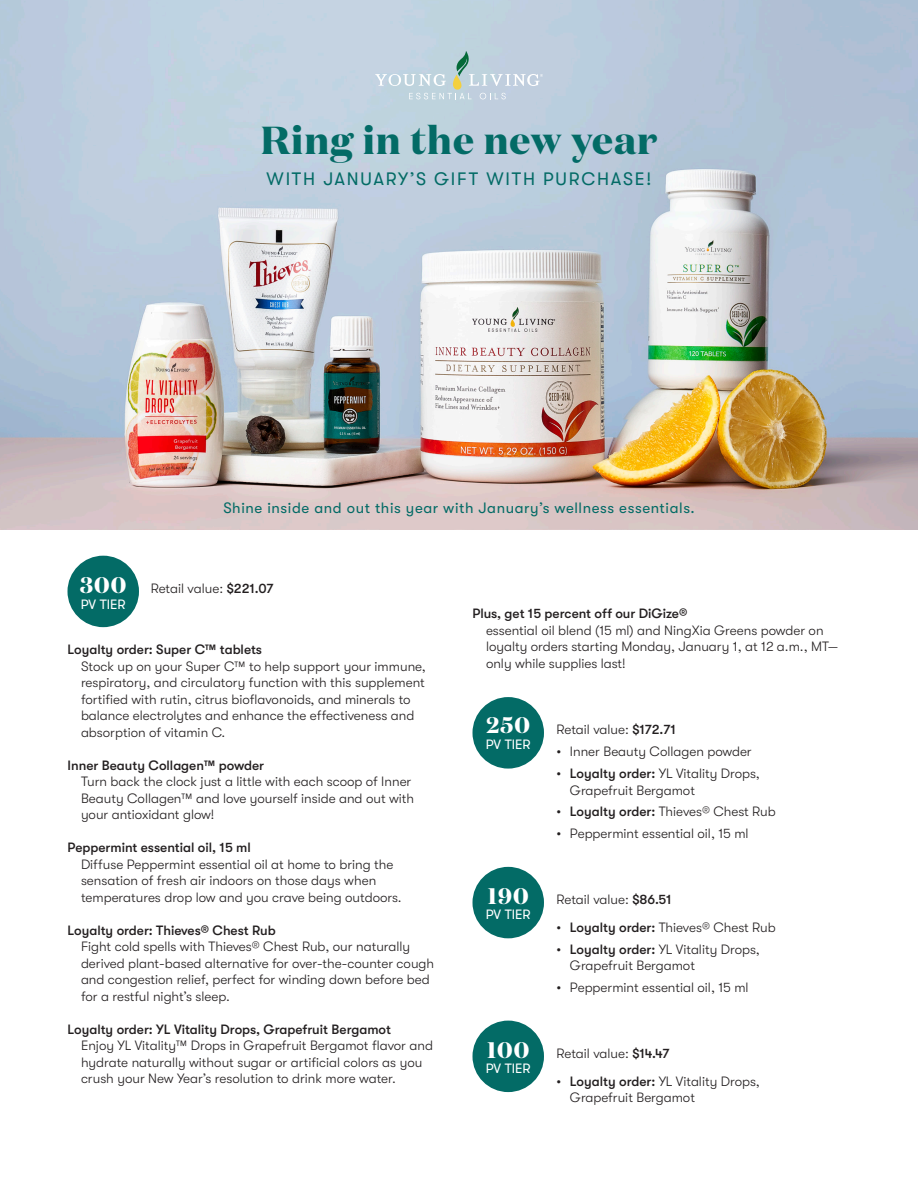
<style>
.page{position:relative;width:918px;height:1188px;background:#fff}
.page>*{position:absolute;margin:0;border:0;box-sizing:border-box;transform-origin:0 0}
.t1{font:700 39px "Domaine Display";letter-spacing:.025em;color:#036b66}
.t2{font:700 22.5px "Domaine Display";letter-spacing:.05em;color:#fff}
.t3{font:18px "GT Walsheim Pro";letter-spacing:.1em;color:#036b66}
.t4{font:15px "GT Walsheim Pro";letter-spacing:.04em;color:#036b66}
.t5{font:300 13.5px/16.5px "GT Walsheim Pro";color:#231f20}
.t6{font:500 13.5px "GT Walsheim Pro";color:#231f20}
.t7{font:13.5px "GT Walsheim Pro";color:#fff}
.s1{font-weight:500}
</style>
<div class="page">
<img style="left:0;top:0;width:918px;height:529px">
<div style="left:67px;top:556px;width:72px;height:71px;background:#036b66;border-radius:50%"></div>
<div style="left:472px;top:697px;width:72px;height:72px;background:#036b66;border-radius:50%"></div>
<div style="left:472px;top:867px;width:72px;height:71px;background:#036b66;border-radius:50%"></div>
<div style="left:472px;top:1021px;width:72px;height:71px;background:#036b66;border-radius:50%"></div>
<svg style="left:375px;top:51px;width:168px;height:48px;background:#c2d2dc"></svg>
<p class="t1" style="left:261px;top:115px;width:398px">Ring in the new year</p>
<p class="t3" style="left:267px;top:169px;width:386px">WITH JANUARY’S GIFT WITH PURCHASE!</p>
<p class="t2" style="left:80px;top:570px;width:48px">300</p>
<p class="t4" style="left:223px;top:499px;width:473px">Shine inside and out this year with January’s wellness essentials.</p>
<p class="t5" style="left:151px;top:580px;width:124px">Retail value: <span class="s1">$221.07</span></p>
<p class="t7" style="left:81px;top:597px;width:46px">PV TIER</p>
<p class="t6" style="left:68px;top:642px;width:196px">Loyalty order: Super C™ tablets</p>
<p class="t5" style="left:81px;top:658px;width:346px">Stock up on your Super C™ to help support your immune, respiratory, and circulatory function with this supplement fortified with rutin, citrus bioflavonoids, and minerals to balance electrolytes and enhance the effectiveness and absorption of vitamin C.</p>
<p class="t6" style="left:68px;top:757px;width:198px">Inner Beauty Collagen™ powder</p>
<p class="t5" style="left:81px;top:773px;width:335px">Turn back the clock just a little with each scoop of Inner<br>Beauty Collagen™ and love yourself inside and out with your antioxidant glow!</p>
<p class="t6" style="left:68px;top:840px;width:185px">Peppermint essential oil, 15 ml</p>
<p class="t5" style="left:81px;top:856px;width:322px">Diffuse Peppermint essential oil at home to bring the sensation of fresh air indoors on those days when temperatures drop low and you crave being outdoors.</p>
<p class="t6" style="left:68px;top:922px;width:210px">Loyalty order: Thieves® Chest Rub</p>
<p class="t5" style="left:81px;top:938px;width:355px">Fight cold spells with Thieves® Chest Rub, our naturally derived plant-based alternative for over-the-counter cough and congestion relief, perfect for winding down before bed for a restful night’s sleep.</p>
<p class="t6" style="left:68px;top:1021px;width:325px">Loyalty order: YL Vitality Drops, Grapefruit Bergamot</p>
<p class="t5" style="left:81px;top:1037px;width:353px">Enjoy YL Vitality™ Drops in Grapefruit Bergamot flavor and hydrate naturally without sugar or artificial colors as you crush your New Year’s resolution to drink more water.</p>
<p class="t6" style="left:472px;top:606px;width:216px">Plus, get 15 percent off our DiGize®</p>
<p class="t5" style="left:486px;top:622px;width:354px">essential oil blend (15 ml) and NingXia Greens powder on loyalty orders starting Monday, January 1, at 12 a.m., MT— only while supplies last!</p>
<p class="t2" style="left:486px;top:711px;width:45px">250</p>
<p class="t7" style="left:486px;top:737px;width:46px">PV TIER</p>
<p class="t2" style="left:488px;top:881px;width:42px">190</p>
<p class="t7" style="left:486px;top:907px;width:46px">PV TIER</p>
<p class="t2" style="left:487px;top:1035px;width:44px">100</p>
<p class="t7" style="left:486px;top:1060px;width:46px">PV TIER</p>
<p class="t5" style="left:556px;top:721px;width:121px">Retail value: <span class="s1">$172.71</span></p>
<p class="t5" style="left:556px;top:743px;width:197px">• Inner Beauty Collagen powder</p>
<p class="t5" style="left:570px;top:765px;width:191px;text-indent:-14px"><span class="s1">• Loyalty order:</span> YL Vitality Drops,<br>Grapefruit Bergamot</p>
<p class="t5" style="left:556px;top:804px;width:221px"><span class="s1">• Loyalty order:</span> Thieves® Chest Rub</p>
<p class="t5" style="left:556px;top:826px;width:194px">• Peppermint essential oil, 15 ml</p>
<p class="t5" style="left:556px;top:891px;width:117px">Retail value: <span class="s1">$86.51</span></p>
<p class="t5" style="left:556px;top:919px;width:221px"><span class="s1">• Loyalty order:</span> Thieves® Chest Rub</p>
<p class="t5" style="left:570px;top:941px;width:191px;text-indent:-14px"><span class="s1">• Loyalty order:</span> YL Vitality Drops,<br>Grapefruit Bergamot</p>
<p class="t5" style="left:556px;top:979px;width:194px">• Peppermint essential oil, 15 ml</p>
<p class="t5" style="left:556px;top:1045px;width:115px">Retail value: <span class="s1">$14.47</span></p>
<p class="t5" style="left:570px;top:1073px;width:191px;text-indent:-14px"><span class="s1">• Loyalty order:</span> YL Vitality Drops,<br>Grapefruit Bergamot</p>
</div>
